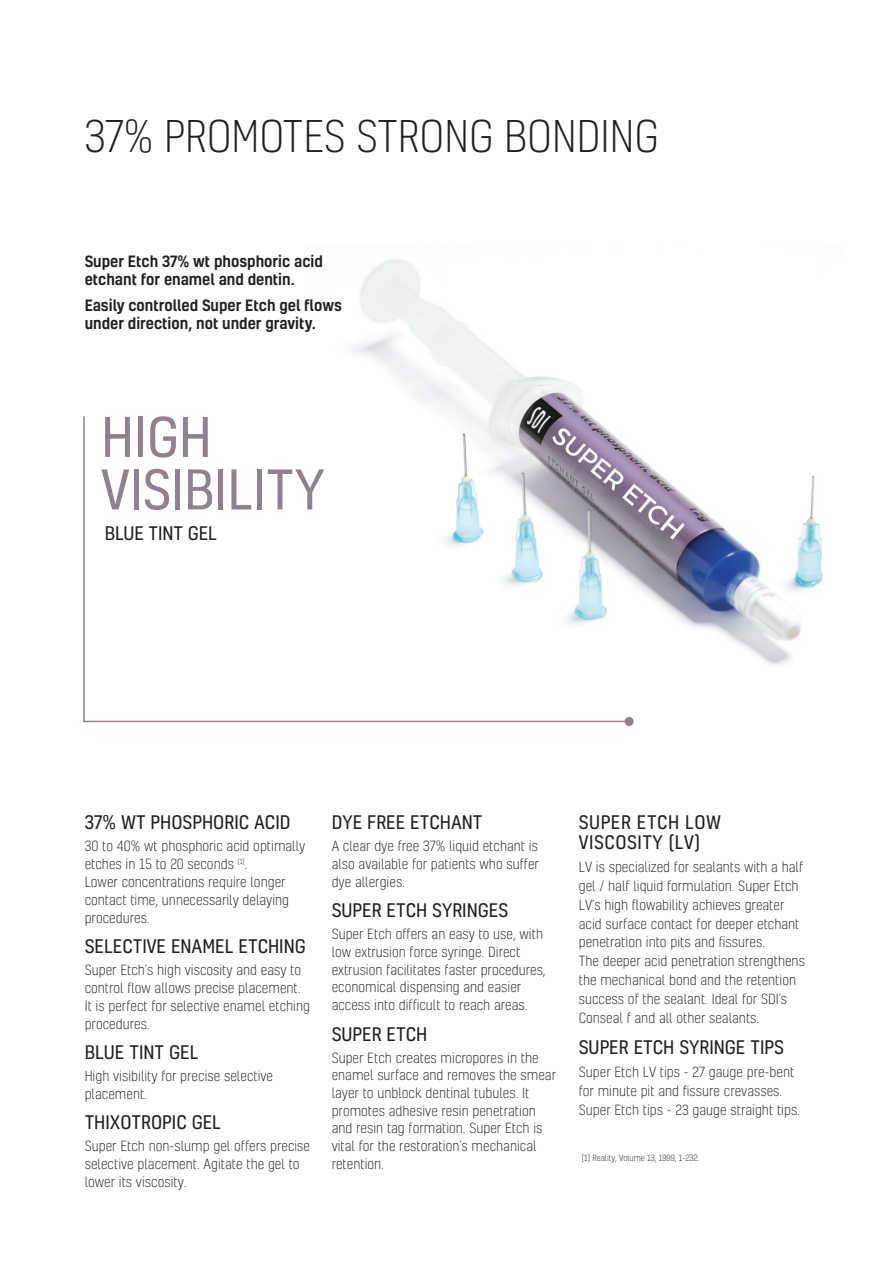
<style>
.page{position:relative;width:893px;height:1263px;background:#fff}
.page>*{position:absolute;margin:0;border:0;box-sizing:border-box;transform-origin:0 0}
.t1{font:52.5px/52.5px "Kelson";color:#8f818d}
.t2{font:300 42px "Kelson";color:#231f20}
.t3{font:18px "Kelson";color:#231f20}
.t4{font:18px/19.5px "Kelson";letter-spacing:.03em;color:#231f20}
.t5{font:500 15px/18px "Kelson";color:#231f20}
.t6{font:300 13.5px/17.7px "Kelson";color:#231f20}
.t7{font:300 8.25px "Kelson";color:#231f20}
</style>
<div class="page">
<img style="left:353px;top:259px;width:470px;height:406px">
<svg style="left:83px;top:415px;width:548px;height:308px"></svg>
<div style="left:625px;top:717px;width:9px;height:9px;background:#8f818d;border-radius:50%"></div>
<h2 class="t2" style="left:85px;top:109px;width:576px">37% PROMOTES STRONG BONDING</h2>
<p class="t5" style="left:85px;top:252px;width:240px">Super Etch 37% wt phosphoric acid etchant for enamel and dentin.</p>
<p class="t5" style="left:85px;top:296px;width:259px">Easily controlled Super Etch gel flows under direction, not under gravity.</p>
<h1 class="t1" style="left:101px;top:410px;width:225px">HIGH<br>VISIBILITY</h1>
<h3 class="t3" style="left:105px;top:521px;width:114px">BLUE TINT GEL</h3>
<h3 class="t3" style="left:85px;top:811px;width:207px">37% WT PHOSPHORIC ACID</h3>
<p class="t6" style="left:85px;top:837px;width:222px">30 to 40% wt phosphoric acid optimally etches in 15 to 20 seconds <sup>(1)</sup>.<br>Lower concentrations require longer contact time, unnecessarily delaying procedures.</p>
<h3 class="t3" style="left:85px;top:934px;width:223px">SELECTIVE ENAMEL ETCHING</h3>
<p class="t6" style="left:85px;top:961px;width:227px">Super Etch’s high viscosity and easy to control flow allows precise placement.<br>It is perfect for selective enamel etching procedures.</p>
<h3 class="t3" style="left:85px;top:1040px;width:115px">BLUE TINT GEL</h3>
<p class="t6" style="left:85px;top:1067px;width:190px">High visibility for precise selective placement.</p>
<h3 class="t3" style="left:85px;top:1111px;width:138px">THIXOTROPIC GEL</h3>
<p class="t6" style="left:85px;top:1137px;width:227px">Super Etch non-slump gel offers precise selective placement. Agitate the gel to lower its viscosity.</p>
<h3 class="t3" style="left:332px;top:811px;width:152px">DYE FREE ETCHANT</h3>
<p class="t6" style="left:332px;top:837px;width:209px;text-align:justify">A clear dye free 37% liquid etchant is also available for patients who suffer dye allergies.</p>
<h3 class="t3" style="left:332px;top:899px;width:178px">SUPER ETCH SYRINGES</h3>
<p class="t6" style="left:332px;top:925px;width:216px">Super Etch offers an easy to use, with low extrusion force syringe. Direct extrusion facilitates faster procedures, economical dispensing and easier access into difficult to reach areas.</p>
<h3 class="t3" style="left:332px;top:1022px;width:97px">SUPER ETCH</h3>
<p class="t6" style="left:332px;top:1048px;width:226px">Super Etch creates micropores in the enamel surface and removes the smear layer to unblock dentinal tubules. It promotes adhesive resin penetration and resin tag formation. Super Etch is vital for the restoration’s mechanical retention.</p>
<h3 class="t4" style="left:579px;top:812px;width:144px">SUPER ETCH LOW<br>VISCOSITY (LV)</h3>
<p class="t6" style="left:579px;top:857px;width:228px;line-height:18.8px">LV is specialized for sealants with a half gel / half liquid formulation. Super Etch LV’s high flowability achieves greater acid surface contact for deeper etchant penetration into pits and fissures.<br>The deeper acid penetration strengthens the mechanical bond and the retention success of the sealant. Ideal for SDI’s Conseal f and all other sealants.</p>
<h3 class="t3" style="left:579px;top:1035px;width:207px">SUPER ETCH SYRINGE TIPS</h3>
<p class="t6" style="left:579px;top:1063px;width:223px;line-height:18.8px">Super Etch LV tips - 27 gauge pre-bent for minute pit and fissure crevasses.<br>Super Etch tips - 23 gauge straight tips.</p>
<p class="t7" style="left:582px;top:1152px;width:119px">(1) Reality, Volume 13, 1999, 1-232.</p>
</div>
